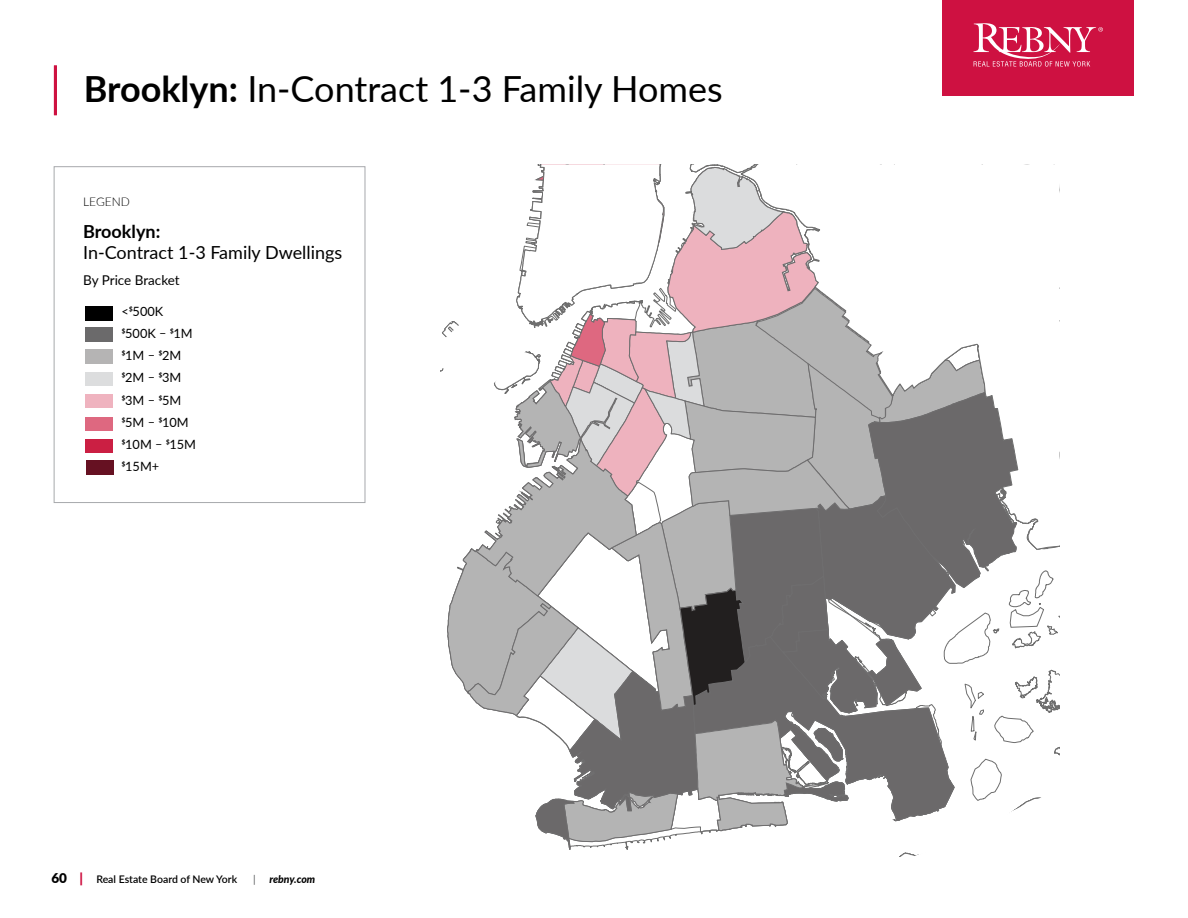
<style>
.page{position:relative;width:1188px;height:918px;background:#fff}
.page>*{position:absolute;margin:0;border:0;box-sizing:border-box;transform-origin:0 0}
.t1{font:36px "Lato";color:#000}
.t2{font:18px "Lato";color:#000}
.t3{font:700 18px "Lato";color:#000}
.t4{font:13.5px "Lato";letter-spacing:-.01em;color:#000}
.t5{font:12.75px "Lato";color:#000}
.t6{font:300 12px "Lato";color:#000}
.t7{font:600 10.5px "Lato";letter-spacing:-.005em;color:#000}
.t8{font:italic 800 10.5px "Lato";letter-spacing:-.005em;color:#000}
.t9{font:10.5px "Lato";color:#58595b}
.s1{font-weight:700}
.s2{font-weight:900;font-size:13.5px}
.s3{font-weight:900;font-size:13.5px;color:#ce1141}
</style>
<div class="page">
<div style="left:942px;top:0;width:191px;height:96px;background:#ce1141"></div>
<svg style="left:973px;top:23px;width:130px;height:44px"></svg>
<hr style="left:54px;top:66px;width:3px;height:49px;background:#ce1141">
<svg style="left:440px;top:164px;width:620px;height:693px"></svg>
<div style="left:54px;top:166px;width:311px;height:337px;border:1px solid #a7a9ac"></div>
<div style="left:86px;top:372px;width:27px;height:14px;background:#dcddde"></div>
<div style="left:86px;top:417px;width:27px;height:14px;background:#de6880"></div>
<div style="left:86px;top:395px;width:27px;height:13px;background:#efb3bf"></div>
<div style="left:86px;top:439px;width:27px;height:14px;background:#cb1f43"></div>
<div style="left:86px;top:350px;width:27px;height:14px;background:#b5b4b4"></div>
<div style="left:86px;top:328px;width:27px;height:14px;background:#6b6a6b"></div>
<div style="left:86px;top:306px;width:27px;height:14px;background:#000"></div>
<div style="left:86px;top:461px;width:27px;height:14px;background:#612"></div>
<h1 class="t1" style="left:84px;top:63px;width:640px"><span class="s1">Brooklyn:</span> In-Contract 1-3 Family Homes</h1>
<p class="t6" style="left:83px;top:194px;width:48px">LEGEND</p>
<h2 class="t3" style="left:83px;top:218px;width:79px">Brooklyn:</h2>
<h2 class="t2" style="left:83px;top:240px;width:261px">In-Contract 1-3 Family Dwellings</h2>
<p class="t4" style="left:83px;top:270px;width:98px">By Price Bracket</p>
<p class="t5" style="left:122px;top:303px;width:43px">&lt;$500K</p>
<p class="t5" style="left:122px;top:324px;width:73px">$500K – $1M</p>
<p class="t5" style="left:122px;top:346px;width:61px">$1M – $2M</p>
<p class="t5" style="left:122px;top:368px;width:61px">$2M – $3M</p>
<p class="t5" style="left:122px;top:391px;width:61px">$3M – $5M</p>
<p class="t5" style="left:122px;top:414px;width:69px">$5M – $10M</p>
<p class="t5" style="left:122px;top:435px;width:76px">$10M – $15M</p>
<p class="t5" style="left:122px;top:457px;width:39px">$15M+</p>
<p class="t7" style="left:51px;top:871px;width:187px"><span class="s2">60</span> <span class="s3">|</span> Real Estate Board of New York</p>
<p class="t9" style="left:253px;top:872px;width:4px">|</p>
<p class="t8" style="left:269px;top:871px;width:47px">rebny.com</p>
</div>
